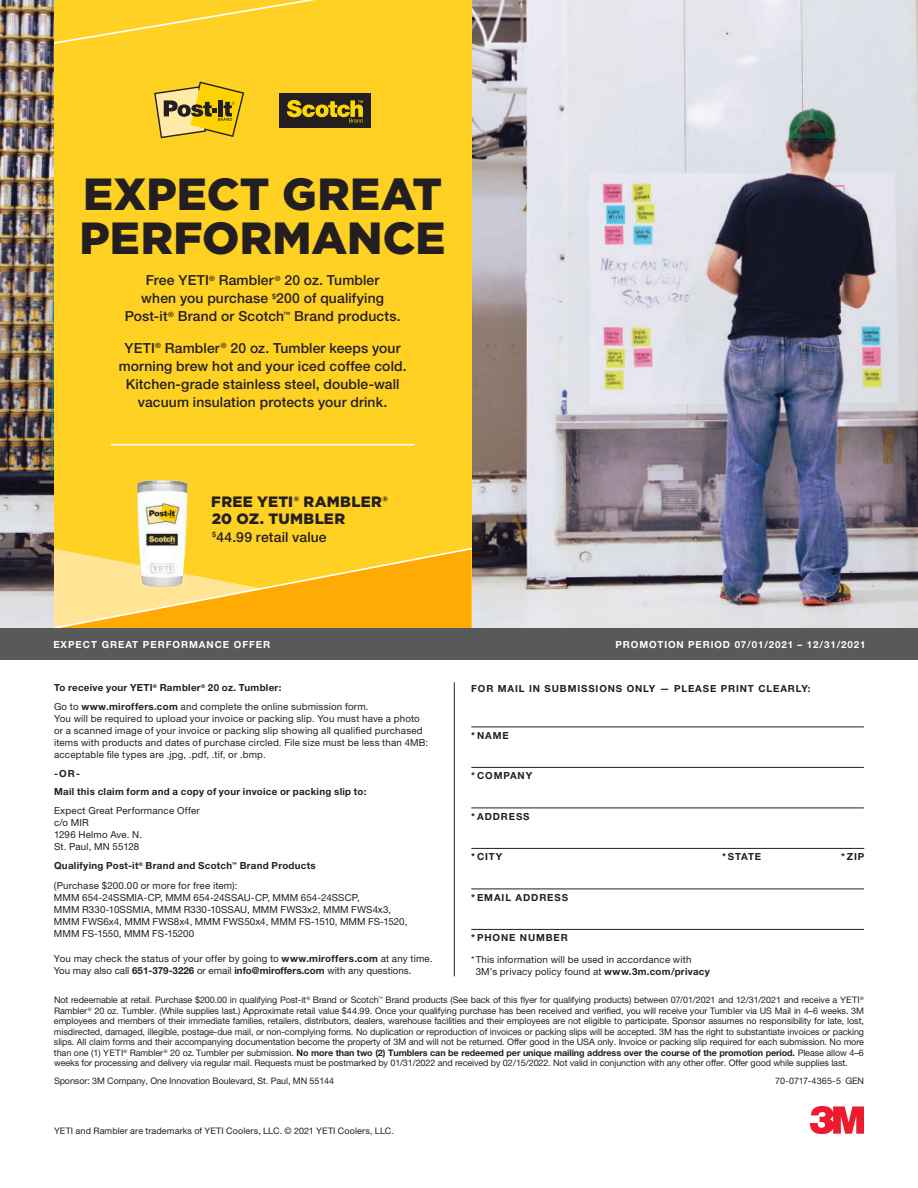
<style>
.page{position:relative;width:918px;height:1188px;background:#fff}
.page>*{position:absolute;margin:0;border:0;box-sizing:border-box;transform-origin:0 0}
.t1{font:900 45px/43.5px "Gotham";letter-spacing:.005em;color:#231f20}
.t2{font:900 15px/16.8px "Gotham";letter-spacing:.02em;color:#231f20}
.t3{font:500 13.8px/18px "Helvetica Neue LT Std";letter-spacing:.01em;color:#231f20;text-align:center}
.t4{font:9.75px/12px "Helvetica Neue LT Std";letter-spacing:.015em;color:#231f20}
.t5{font:700 9.75px/18.8px "Helvetica Neue LT Std";letter-spacing:.03em;color:#231f20}
.t6{font:700 9.75px "Helvetica Neue LT Std";letter-spacing:.09em;color:#231f20}
.t7{font:700 9.75px "Helvetica Neue LT Std";letter-spacing:.09em;color:#fff}
.t8{font:9px/10.5px "Helvetica Neue LT Std";letter-spacing:-.01em;color:#231f20;text-align:justify}
.t9{font:9px "Helvetica Neue LT Std";letter-spacing:.015em;color:#231f20}
.s1{font-weight:400}
.s2{font-weight:700}
</style>
<div class="page">
<img style="left:471px;top:0;width:447px;height:629px">
<img style="left:0;top:0;width:54px;height:629px">
<div style="left:54px;top:0;width:417px;height:629px;background:#ffd123"></div>
<svg style="left:54px;top:548px;width:417px;height:81px"></svg>
<svg style="left:54px;top:0;width:261px;height:44px"></svg>
<hr style="left:111px;top:444px;width:303px;height:1px;background:#fff">
<svg style="left:810px;top:1106px;width:54px;height:28px"></svg>
<hr style="left:454px;top:682px;width:1px;height:294px;background:#231f20">
<hr style="left:471px;top:727px;width:393px;height:1px;background:#231f20">
<hr style="left:471px;top:767px;width:393px;height:1px;background:#231f20">
<hr style="left:471px;top:808px;width:393px;height:1px;background:#231f20">
<hr style="left:471px;top:848px;width:393px;height:1px;background:#231f20">
<hr style="left:471px;top:889px;width:393px;height:1px;background:#231f20">
<hr style="left:471px;top:929px;width:393px;height:1px;background:#231f20">
<div style="left:0;top:629px;width:918px;height:31px;background:#58595b"></div>
<img style="left:137px;top:480px;width:51px;height:107px">
<div style="left:279px;top:93px;width:92px;height:35px;background:#231f20"></div>
<svg style="left:287px;top:100px;width:76px;height:23px"></svg>
<svg style="left:154px;top:82px;width:90px;height:56px"></svg>
<h1 class="t1" style="left:80px;top:172px;width:368px">EXPECT GREAT<br>PERFORMANCE</h1>
<h3 class="t3" style="left:125px;top:271px;width:277px">Free YETI<sup>®</sup> Rambler <sup>®</sup> 20 oz. Tumbler<br>when you purchase <sup>$</sup>200 of qualifying<br>Post-it<sup>®</sup> Brand or Scotch<sup>™</sup> Brand products.</h3>
<h3 class="t3" style="left:119px;top:339px;width:289px">YETI<sup>®</sup> Rambler <sup>®</sup> 20 oz. Tumbler keeps your morning brew hot and your iced coffee cold.<br>Kitchen-grade stainless steel, double-wall vacuum insulation protects your drink.</h3>
<h2 class="t2" style="left:211px;top:493px;width:178px">FREE YETI® RAMBLER®<br>20 OZ. TUMBLER</h2>
<h3 class="t3" style="left:212px;top:528px;width:116px"><sup>$</sup>44.99 retail value</h3>
<p class="t7" style="left:53px;top:638px;width:218px">EXPECT GREAT PERFORMANCE OFFER</p>
<p class="t7" style="left:616px;top:638px;width:251px">PROMOTION PERIOD 07/01/2021 – 12/31/2021</p>
<p class="t5" style="left:54px;top:678px;width:316px">To receive your YETI<sup>®</sup> Rambler<sup>®</sup> 20 oz. Tumbler:<br><span class="s1">Go to</span> www.miroffers.com <span class="s1">and complete the online submission form.</span></p>
<p class="t4" style="left:54px;top:712px;width:376px">You will be required to upload your invoice or packing slip. You must have a photo or a scanned image of your invoice or packing slip showing all qualified purchased items with products and dates of purchase circled. File size must be less than 4MB: acceptable file types are .jpg, .pdf, .tif, or .bmp.</p>
<p class="t5" style="left:54px;top:764px;width:314px">-OR-<br>Mail this claim form and a copy of your invoice or packing slip to:</p>
<p class="t4" style="left:54px;top:805px;width:147px">Expect Great Performance Offer c/o MIR<br>1296 Helmo Ave. N.<br>St. Paul, MN 55128</p>
<p class="t5" style="left:54px;top:855px;width:263px;line-height:19.8px">Qualifying Post-it<sup>®</sup> Brand and Scotch<sup>™</sup> Brand Products <span class="s1">(Purchase $200.00 or more for free item):</span></p>
<p class="t4" style="left:54px;top:891px;width:355px">MMM 654-24SSMIA-CP, MMM 654-24SSAU-CP, MMM 654-24SSCP,<br>MMM R330-10SSMIA, MMM R330-10SSAU, MMM FWS3x2, MMM FWS4x3, MMM FWS6x4, MMM FWS8x4, MMM FWS50x4, MMM FS-1510, MMM FS-1520, MMM FS-1550, MMM FS-15200</p>
<p class="t4" style="left:54px;top:953px;width:380px">You may check the status of your offer by going to <span class="s2">www.miroffers.com</span> at any time.<br>You may also call <span class="s2">651-379-3226</span> or email <span class="s2">info@miroffers.com</span> with any questions.</p>
<p class="t6" style="left:471px;top:682px;width:341px">FOR MAIL IN SUBMISSIONS ONLY — PLEASE PRINT CLEARLY:</p>
<p class="t5" style="left:471px;top:726px;width:39px">*NAME</p>
<p class="t6" style="left:471px;top:770px;width:62px">*COMPANY</p>
<p class="t6" style="left:471px;top:810px;width:60px">*ADDRESS</p>
<p class="t5" style="left:471px;top:847px;width:33px">*CITY</p>
<p class="t5" style="left:722px;top:847px;width:41px">*STATE</p>
<p class="t5" style="left:841px;top:847px;width:25px">*ZIP</p>
<p class="t6" style="left:471px;top:891px;width:98px">*EMAIL ADDRESS</p>
<p class="t6" style="left:471px;top:932px;width:98px">*PHONE NUMBER</p>
<p class="t4" style="left:476px;top:953px;width:236px;text-indent:-4px">*This information will be used in accordance with<br>3M’s privacy policy found at <span class="s2">www.3m.com/privacy</span></p>
<p class="t8" style="left:54px;top:995px;width:812px">Not redeemable at retail. Purchase $200.00 in qualifying Post-it<sup>®</sup> Brand or Scotch<sup>™</sup> Brand products (See back of this flyer for qualifying products) between 07/01/2021 and 12/31/2021 and receive a YETI<sup>® </sup>Rambler <sup>®</sup> 20 oz. Tumbler. (While supplies last.) Approximate retail value $44.99. Once your qualifying purchase has been received and verified, you will receive your Tumbler via US Mail in 4–6 weeks. 3M employees and members of their immediate families, retailers, distributors, dealers, warehouse facilities and their employees are not eligible to participate. Sponsor assumes no responsibility for late, lost, misdirected, damaged, illegible, postage-due mail, or non-complying forms. No duplication or reproduction of invoices or packing slips will be accepted. 3M has the right to substantiate invoices or packing slips. All claim forms and their accompanying documentation become the property of 3M and will not be returned. Offer good in the USA only. Invoice or packing slip required for each submission. No more than one (1) YETI<sup>®</sup> Rambler <sup>®</sup> 20 oz. Tumbler per submission. <span class="s2">No more than two (2) Tumblers can be redeemed per unique mailing address over the course of the promotion period.</span> Please allow 4–6 weeks for processing and delivery via regular mail. Requests must be postmarked by 01/31/2022 and received by 02/15/2022. Not valid in conjunction with any other offer. Offer good while supplies last.</p>
<p class="t8" style="left:54px;top:1075px;width:282px">Sponsor: 3M Company, One Innovation Boulevard, St. Paul, MN 55144</p>
<p class="t8" style="left:775px;top:1075px;width:90px">70-0717-4365-5 GEN</p>
<p class="t9" style="left:54px;top:1125px;width:341px">YETI and Rambler are trademarks of YETI Coolers, LLC. © 2021 YETI Coolers, LLC.</p>
</div>
